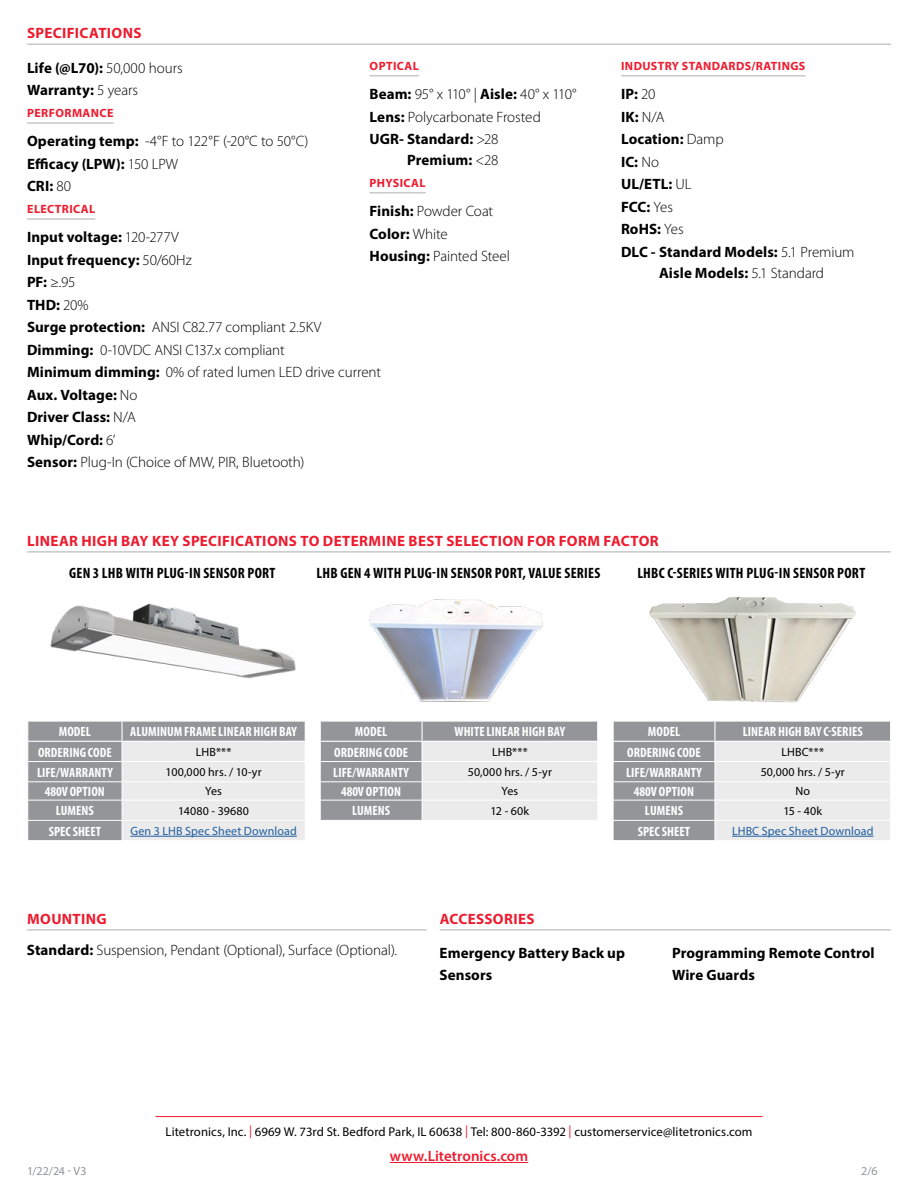
<style>
.page{position:relative;width:918px;height:1188px;background:#fff}
.page>*{position:absolute;margin:0;border:0;box-sizing:border-box;transform-origin:0 0}
.t1{font:300 15px/22.5px "Myriad Pro";letter-spacing:-.005em;color:#000}
.t2{font:700 15px/22.5px "Myriad Pro";letter-spacing:.005em;color:#000}
.t3{font:700 condensed 15px "Myriad Pro";letter-spacing:.015em;color:#000}
.t4{font:700 15px "Myriad Pro";letter-spacing:.025em;color:#ed1c2f}
.t5{font:600 15px "Myriad Pro";color:#ed1c2f}
.t6{font:700 condensed 13.5px "Myriad Pro";color:#fff}
.t7{font:12.75px "Myriad Pro";letter-spacing:.005em;color:#000}
.t8{font:12px "Myriad Pro";letter-spacing:.015em;color:#000}
.t9{font:700 12px "Myriad Pro";letter-spacing:.03em;color:#ed1c2f}
.t10{font:12px "Myriad Pro";letter-spacing:.01em;color:#215e9e}
.t11{font:12px "Myriad Pro";color:#939598}
.s1{font-weight:700}
.s2{font-weight:300}
.s3{color:#ed1c2f}
</style>
<div class="page">
<hr style="left:156px;top:1116px;width:606px;height:1px;background:#ed1c2f">
<hr style="left:390px;top:1162px;width:138px;height:1px;background:#ed1c2f">
<hr style="left:27px;top:122px;width:87px;height:2px;background:#c7c8ca">
<hr style="left:27px;top:218px;width:68px;height:2px;background:#c7c8ca">
<hr style="left:370px;top:75px;width:49px;height:1px;background:#c7c8ca">
<hr style="left:370px;top:192px;width:56px;height:2px;background:#c7c8ca">
<hr style="left:621px;top:75px;width:185px;height:1px;background:#c7c8ca">
<hr style="left:27px;top:44px;width:864px;height:1px;background:#c7c8ca">
<hr style="left:27px;top:929px;width:400px;height:2px;background:#c7c8ca">
<hr style="left:27px;top:551px;width:864px;height:2px;background:#c7c8ca">
<hr style="left:440px;top:929px;width:451px;height:2px;background:#c7c8ca">
<svg style="left:27px;top:721px;width:279px;height:119px;background:#c6c7c9"></svg>
<hr style="left:130px;top:836px;width:167px;height:1px;background:#215e9e">
<img style="left:50px;top:603px;width:246px;height:76px">
<svg style="left:320px;top:721px;width:278px;height:99px;background:#c3c4c6"></svg>
<img style="left:369px;top:599px;width:174px;height:103px">
<svg style="left:613px;top:721px;width:278px;height:119px;background:#c4c5c7"></svg>
<hr style="left:732px;top:836px;width:142px;height:1px;background:#215e9e">
<img style="left:649px;top:597px;width:207px;height:106px">
<p class="t4" style="left:27px;top:23px;width:116px">SPECIFICATIONS</p>
<p class="t9" style="left:370px;top:58px;width:51px">OPTICAL</p>
<p class="t1" style="left:370px;top:83px;width:209px"><span class="s1">Beam:</span> 95° x 110° | <span class="s1">Aisle:</span> 40° x 110°<br><span class="s1">Lens:</span> Polycarbonate Frosted<br><span class="s1">UGR- Standard:</span> &gt;28</p>
<p class="t2" style="left:407px;top:148px;width:93px">Premium: <span class="s2">&lt;28</span></p>
<p class="t9" style="left:370px;top:175px;width:57px">PHYSICAL</p>
<p class="t1" style="left:370px;top:200px;width:142px"><span class="s1">Finish:</span> Powder Coat<br><span class="s1">Color:</span> White<br><span class="s1">Housing:</span> Painted Steel</p>
<p class="t2" style="left:27px;top:56px;width:157px">Life (@L70): <span class="s2">50,000 hours<br></span>Warranty: <span class="s2">5 years</span></p>
<p class="t9" style="left:27px;top:105px;width:88px">PERFORMANCE</p>
<p class="t2" style="left:27px;top:130px;width:283px">Operating temp: <span class="s2">-4°F to 122°F (-20°C to 50°C)<br></span>Efficacy (LPW): <span class="s2">150 LPW<br></span>CRI: <span class="s2">80</span></p>
<p class="t9" style="left:27px;top:201px;width:70px">ELECTRICAL</p>
<p class="t1" style="left:27px;top:226px;width:356px"><span class="s1">Input voltage:</span> 120-277V<br><span class="s1">Input frequency:</span> 50/60Hz<br><span class="s1">PF:</span> ≥.95<br><span class="s1">THD:</span> 20%<br><span class="s1">Surge protection:</span> ANSI C82.77 compliant 2.5KV<br><span class="s1">Dimming:</span> 0-10VDC ANSI C137.x compliant<br><span class="s1">Minimum dimming:</span> 0% of rated lumen LED drive current<br><span class="s1">Aux. Voltage:</span> No<br><span class="s1">Driver Class:</span> N/A<br><span class="s1">Whip/Cord:</span> 6’<br><span class="s1">Sensor:</span> Plug-In (Choice of MW, PIR, Bluetooth)</p>
<p class="t9" style="left:621px;top:58px;width:186px">INDUSTRY STANDARDS/RATINGS</p>
<p class="t2" style="left:621px;top:82px;width:235px">IP: <span class="s2">20<br></span>IK: <span class="s2">N/A<br></span>Location: <span class="s2">Damp<br></span>IC: <span class="s2">No<br></span>UL/ETL: <span class="s2">UL<br></span>FCC: <span class="s2">Yes<br></span>RoHS: <span class="s2">Yes<br></span>DLC - Standard Models: <span class="s2">5.1 Premium</span></p>
<p class="t2" style="left:659px;top:261px;width:166px">Aisle Models: <span class="s2">5.1 Standard</span></p>
<p class="t4" style="left:27px;top:531px;width:633px">LINEAR HIGH BAY KEY SPECIFICATIONS TO DETERMINE BEST SELECTION FOR FORM FACTOR</p>
<p class="t3" style="left:69px;top:564px;width:208px">GEN 3 LHB WITH PLUG-IN SENSOR PORT</p>
<p class="t3" style="left:317px;top:564px;width:285px">LHB GEN 4 WITH PLUG-IN SENSOR PORT, VALUE SERIES</p>
<p class="t3" style="left:637px;top:564px;width:229px">LHBC C-SERIES WITH PLUG-IN SENSOR PORT</p>
<p class="t6" style="left:59px;top:723px;width:34px">MODEL</p>
<p class="t6" style="left:130px;top:723px;width:168px">ALUMINUM FRAME LINEAR HIGH BAY</p>
<p class="t6" style="left:38px;top:744px;width:75px">ORDERING CODE</p>
<p class="t8" style="left:196px;top:745px;width:37px">LHB***</p>
<p class="t6" style="left:37px;top:764px;width:77px">LIFE/WARRANTY</p>
<p class="t8" style="left:166px;top:765px;width:97px">100,000 hrs. / 10-yr</p>
<p class="t6" style="left:45px;top:783px;width:62px">480V OPTION</p>
<p class="t8" style="left:205px;top:784px;width:18px">Yes</p>
<p class="t6" style="left:56px;top:802px;width:40px">LUMENS</p>
<p class="t8" style="left:178px;top:803px;width:72px">14080 - 39680</p>
<p class="t6" style="left:49px;top:823px;width:54px">SPEC SHEET</p>
<p class="t10" style="left:130px;top:824px;width:168px">Gen 3 LHB Spec Sheet Download</p>
<p class="t4" style="left:27px;top:909px;width:81px">MOUNTING</p>
<p class="t6" style="left:355px;top:723px;width:34px">MODEL</p>
<p class="t6" style="left:455px;top:723px;width:112px">WHITE LINEAR HIGH BAY</p>
<p class="t6" style="left:334px;top:744px;width:75px">ORDERING CODE</p>
<p class="t8" style="left:492px;top:745px;width:37px">LHB***</p>
<p class="t6" style="left:333px;top:764px;width:77px">LIFE/WARRANTY</p>
<p class="t8" style="left:468px;top:765px;width:86px">50,000 hrs. / 5-yr</p>
<p class="t6" style="left:341px;top:783px;width:62px">480V OPTION</p>
<p class="t8" style="left:502px;top:784px;width:18px">Yes</p>
<p class="t6" style="left:352px;top:802px;width:40px">LUMENS</p>
<p class="t8" style="left:491px;top:803px;width:40px">12 - 60k</p>
<p class="t4" style="left:440px;top:909px;width:96px">ACCESSORIES</p>
<p class="t6" style="left:648px;top:723px;width:34px">MODEL</p>
<p class="t6" style="left:743px;top:723px;width:121px">LINEAR HIGH BAY C-SERIES</p>
<p class="t6" style="left:627px;top:744px;width:75px">ORDERING CODE</p>
<p class="t8" style="left:781px;top:745px;width:44px">LHBC***</p>
<p class="t6" style="left:626px;top:764px;width:77px">LIFE/WARRANTY</p>
<p class="t8" style="left:761px;top:765px;width:86px">50,000 hrs. / 5-yr</p>
<p class="t6" style="left:634px;top:783px;width:62px">480V OPTION</p>
<p class="t8" style="left:795px;top:784px;width:16px">No</p>
<p class="t6" style="left:645px;top:802px;width:40px">LUMENS</p>
<p class="t8" style="left:783px;top:803px;width:40px">15 - 40k</p>
<p class="t6" style="left:638px;top:823px;width:54px">SPEC SHEET</p>
<p class="t10" style="left:732px;top:824px;width:143px">LHBC Spec Sheet Download</p>
<p class="t1" style="left:27px;top:939px;width:372px"><span class="s1">Standard:</span> Suspension, Pendant (Optional), Surface (Optional).</p>
<p class="t2" style="left:440px;top:941px;width:187px">Emergency Battery Back up<br>Sensors</p>
<p class="t2" style="left:672px;top:941px;width:204px">Programming Remote Control<br>Wire Guards</p>
<p class="t11" style="left:27px;top:1163px;width:61px">1/22/24 - V3</p>
<p class="t7" style="left:166px;top:1124px;width:588px">Litetronics, Inc. <span class="s3">|</span> 6969 W. 73rd St. Bedford Park, IL 60638 <span class="s3">|</span> Tel: 800-860-3392 <span class="s3">|</span> customerservice@litetronics.com</p>
<p class="t5" style="left:390px;top:1146px;width:140px">www.Litetronics.com</p>
<p class="t11" style="left:861px;top:1163px;width:18px">2/6</p>
</div>
